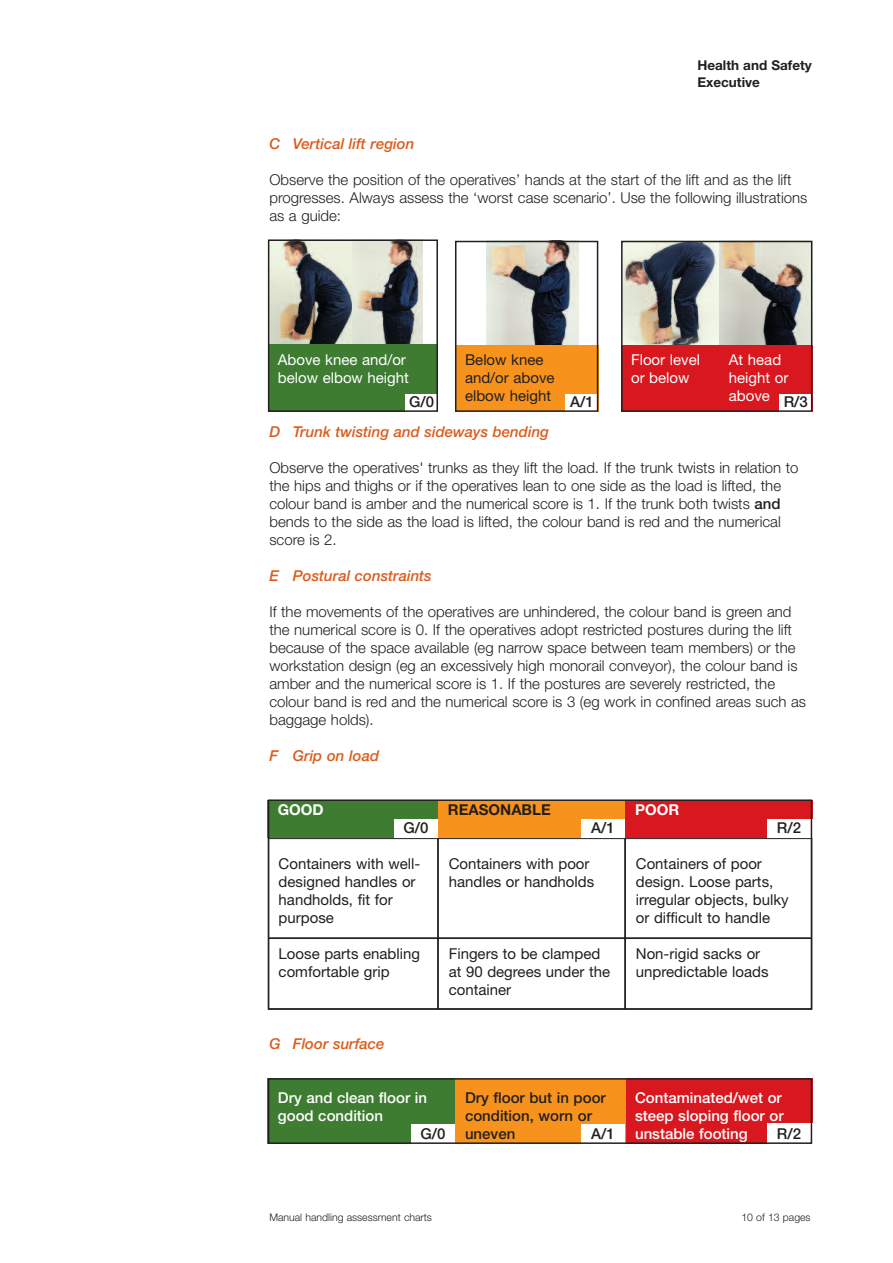
<style>
.page{position:relative;width:893px;height:1263px;background:#fff}
.page>*{position:absolute;margin:0;border:0;box-sizing:border-box;transform-origin:0 0}
.t1{font:300 15px/18px "Helvetica Neue";color:#231f20}
.t2{font:15px/18px "Helvetica Neue";color:#231f20}
.t3{font:italic 500 15px "Helvetica Neue";color:#dc5c1c}
.t4{font:500 15px/18px "Helvetica Neue";color:#fff;text-align:justify}
.t5{font:15px/18px "Helvetica Neue";color:#fff}
.t6{font:500 15px/18px "Helvetica Neue";color:#231f20}
.t7{font:700 15px "Helvetica Neue";color:#231f20}
.t8{font:700 15px "Helvetica Neue";color:#fff}
.t9{font:700 13.5px/16.5px "Helvetica Neue";color:#231f20}
.t10{font:300 10.5px "Helvetica Neue";color:#231f20}
.s1{font-weight:500;color:#231f20}
.s2{font-weight:500}
</style>
<div class="page">
<div style="left:625px;top:1078px;width:187px;height:66px;background:#d8171f"></div>
<img style="left:719px;top:244px;width:90px;height:102px">
<img style="left:487px;top:244px;width:91px;height:102px">
<div style="left:455px;top:346px;width:143px;height:66px;background:#f7931d"></div>
<div style="left:566px;top:394px;width:32px;height:18px;background:#fff"></div>
<img style="left:271px;top:242px;width:82px;height:102px">
<img style="left:353px;top:242px;width:69px;height:102px">
<div style="left:268px;top:344px;width:170px;height:68px;background:#3e7c32"></div>
<div style="left:405px;top:394px;width:33px;height:18px;background:#fff"></div>
<img style="left:624px;top:244px;width:94px;height:102px">
<div style="left:621px;top:346px;width:98px;height:66px;background:#d8171f"></div>
<div style="left:719px;top:346px;width:93px;height:66px;background:#d8171f"></div>
<div style="left:779px;top:394px;width:33px;height:18px;background:#fff"></div>
<div style="left:268px;top:938px;width:170px;height:72px;border:1px solid #231f20"></div>
<div style="left:438px;top:938px;width:187px;height:72px;border:1px solid #231f20"></div>
<div style="left:625px;top:938px;width:187px;height:72px;border:1px solid #231f20"></div>
<div style="left:268px;top:801px;width:170px;height:37px;background:#3e7c32"></div>
<div style="left:394px;top:819px;width:44px;height:19px;background:#fff"></div>
<div style="left:438px;top:801px;width:187px;height:37px;background:#f7931d"></div>
<div style="left:581px;top:819px;width:44px;height:19px;background:#fff"></div>
<div style="left:625px;top:801px;width:187px;height:37px;background:#d8171f"></div>
<div style="left:767px;top:819px;width:45px;height:19px;background:#fff"></div>
<div style="left:767px;top:1124px;width:45px;height:20px;background:#fff"></div>
<div style="left:455px;top:1078px;width:170px;height:66px;background:#f7931d"></div>
<div style="left:581px;top:1125px;width:44px;height:19px;background:#fff"></div>
<div style="left:268px;top:1078px;width:187px;height:66px;background:#3e7c32"></div>
<div style="left:411px;top:1125px;width:44px;height:19px;background:#fff"></div>
<div style="left:268px;top:239px;width:170px;height:173px;border:2px solid #231f20"></div>
<div style="left:455px;top:241px;width:143px;height:171px;border:2px solid #231f20"></div>
<div style="left:621px;top:241px;width:191px;height:171px;border:2px solid #231f20"></div>
<div style="left:625px;top:838px;width:187px;height:100px;border:1px solid #231f20"></div>
<div style="left:438px;top:838px;width:187px;height:100px;border:1px solid #231f20"></div>
<div style="left:268px;top:838px;width:170px;height:100px;border:1px solid #231f20"></div>
<div style="left:268px;top:799px;width:544px;height:211px;border:2px solid #231f20"></div>
<div style="left:268px;top:1078px;width:544px;height:66px;border:2px solid #231f20"></div>
<p class="t9" style="left:697px;top:58px;width:116px">Health and Safety<br>Executive</p>
<p class="t3" style="left:269px;top:138px;width:146px">C Vertical lift region</p>
<p class="t1" style="left:269px;top:172px;width:540px">Observe the position of the operatives’ hands at the start of the lift and as the lift progresses. Always assess the ‘worst case scenario’. Use the following illustrations as a guide:</p>
<p class="t5" style="left:278px;top:352px;width:133px">Above knee and/or below elbow height</p>
<p class="t6" style="left:409px;top:394px;width:26px">G/0</p>
<p class="t2" style="left:465px;top:352px;width:91px">Below knee and/or above elbow height</p>
<p class="t6" style="left:570px;top:394px;width:25px">A/1</p>
<p class="t5" style="left:631px;top:352px;width:70px">Floor level or below</p>
<p class="t5" style="left:729px;top:352px;width:80px">At head height or above <span class="s1">R/3</span></p>
<p class="t3" style="left:269px;top:426px;width:281px">D Trunk twisting and sideways bending</p>
<p class="t1" style="left:269px;top:460px;width:531px">Observe the operatives' trunks as they lift the load. If the trunk twists in relation to the hips and thighs or if the operatives lean to one side as the load is lifted, the colour band is amber and the numerical score is 1. If the trunk both twists <span class="s2">and </span>bends to the side as the load is lifted, the colour band is red and the numerical score is 2.</p>
<p class="t3" style="left:269px;top:570px;width:164px">E Postural constraints</p>
<p class="t1" style="left:269px;top:604px;width:538px">If the movements of the operatives are unhindered, the colour band is green and the numerical score is 0. If the operatives adopt restricted postures during the lift because of the space available (eg narrow space between team members) or the workstation design (eg an excessively high monorail conveyor), the colour band is amber and the numerical score is 1. If the postures are severely restricted, the colour band is red and the numerical score is 3 (eg work in confined areas such as baggage holds).</p>
<p class="t3" style="left:269px;top:750px;width:111px">F Grip on load</p>
<p class="t8" style="left:278px;top:804px;width:47px">GOOD</p>
<p class="t7" style="left:448px;top:804px;width:104px">REASONABLE</p>
<p class="t8" style="left:635px;top:804px;width:46px">POOR</p>
<p class="t6" style="left:403px;top:820px;width:27px">G/0</p>
<p class="t6" style="left:591px;top:820px;width:25px">A/1</p>
<p class="t6" style="left:777px;top:820px;width:26px">R/2</p>
<p class="t2" style="left:279px;top:856px;width:143px">Containers with well&shy;designed handles or handholds, fit for purpose</p>
<p class="t2" style="left:449px;top:856px;width:147px">Containers with poor handles or handholds</p>
<p class="t2" style="left:636px;top:856px;width:154px">Containers of poor design. Loose parts, irregular objects, bulky or difficult to handle</p>
<p class="t2" style="left:279px;top:946px;width:143px">Loose parts enabling comfortable grip</p>
<p class="t2" style="left:449px;top:946px;width:163px">Fingers to be clamped at 90 degrees under the container</p>
<p class="t2" style="left:636px;top:946px;width:134px">Non-rigid sacks or unpredictable loads</p>
<p class="t3" style="left:269px;top:1038px;width:117px">G Floor surface</p>
<p class="t4" style="left:278px;top:1090px;width:151px">Dry and clean floor in good condition</p>
<p class="t6" style="left:420px;top:1126px;width:26px">G/0</p>
<p class="t6" style="left:465px;top:1090px;width:142px">Dry floor but in poor condition, worn or uneven</p>
<p class="t6" style="left:591px;top:1126px;width:25px">A/1</p>
<p class="t4" style="left:635px;top:1090px;width:150px">Contaminated/wet or steep sloping floor or unstable footing</p>
<p class="t6" style="left:777px;top:1126px;width:26px">R/2</p>
<p class="t10" style="left:269px;top:1213px;width:164px">Manual handling assessment charts</p>
<p class="t10" style="left:741px;top:1213px;width:71px">10 of 13 pages</p>
</div>
